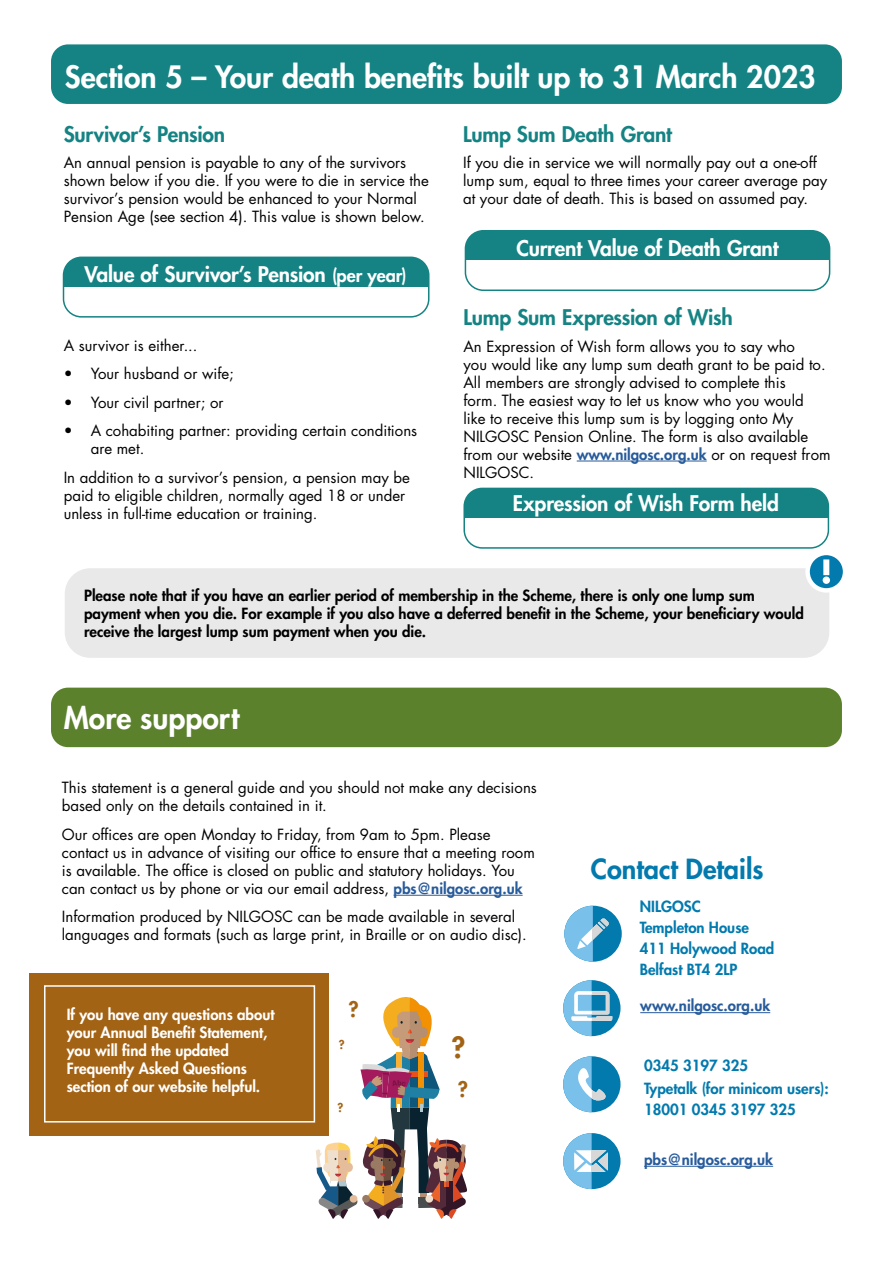
<style>
.page{position:relative;width:893px;height:1263px;background:#fff}
.page>*{position:absolute;margin:0;border:0;box-sizing:border-box;transform-origin:0 0}
.Large_Heading{font:800 30px "Futura Std";color:#fff}
.t1{font:800 28.5px "Futura Std";color:#a36315}
.Heading_2{font:800 27px "Futura Std";color:#027aae}
.Heading_3{font:800 21px "Futura Std";letter-spacing:-.005em;color:#fff}
.Heading_3-2{font:800 21px "Futura Std";letter-spacing:-.005em;color:#158383}
.t2{font:800 21px "Futura Std";color:#a36315}
.Body_Copy{font:15px/18px "Futura Std";color:#000}
.Body_Copy-2{font:800 15px/18px "Futura Std";color:#000}
.Body_Copy-3{font:800 15px/18px "Futura Std";color:#fff}
.Contact_details{font:800 15px/21px "Futura Std";color:#027aae}
.Contact_details-2{font:800 15px "Futura Std";color:#275b9b}
.t3{font:800 12px "Futura Std";color:#a36315}
.s1{font-size:18px}
.s2{font-weight:800;color:#275b9b}
</style>
<div class="page">
<div style="left:51px;top:44px;width:791px;height:60px;background:#158383;border-radius:17px"></div>
<div style="left:64px;top:257px;width:365px;height:60px;background:#158383;border-radius:18px"></div>
<div style="left:64px;top:287px;width:365px;height:30px;background:#fff"></div>
<div style="left:63px;top:257px;width:366px;height:61px;border:2px solid #158383;border-radius:18px"></div>
<div style="left:465px;top:231px;width:365px;height:59px;background:#158383;border-radius:18px"></div>
<div style="left:465px;top:260px;width:365px;height:30px;background:#fff"></div>
<div style="left:465px;top:230px;width:365px;height:61px;border:2px solid #158383;border-radius:18px"></div>
<hr style="left:577px;top:461px;width:130px;height:1px;background:#275b9b">
<div style="left:464px;top:488px;width:364px;height:60px;background:#158383;border-radius:18px"></div>
<div style="left:464px;top:518px;width:364px;height:30px;background:#fff"></div>
<div style="left:463px;top:488px;width:366px;height:61px;border:2px solid #158383;border-radius:18px"></div>
<div style="left:65px;top:568px;width:764px;height:90px;background:#e9e9e9;border-radius:26px"></div>
<svg style="left:808px;top:553px;width:37px;height:37px"></svg>
<div style="left:805px;top:551px;width:42px;height:42px;border:4px solid #fff;border-radius:50%"></div>
<svg style="left:823px;top:559px;width:7px;height:25px"></svg>
<div style="left:51px;top:688px;width:791px;height:59px;background:#5c812d;border-radius:17px"></div>
<hr style="left:394px;top:895px;width:129px;height:1px;background:#275b9b">
<div style="left:30px;top:973px;width:299px;height:162px;background:#a36315"></div>
<div style="left:44px;top:985px;width:271px;height:137px;border:2px solid #fff"></div>
<div style="left:564px;top:906px;width:58px;height:56px;background:#027aae;border-radius:50%"></div>
<svg style="left:564px;top:906px;width:45px;height:56px"></svg>
<hr style="left:640px;top:1012px;width:130px;height:1px;background:#275b9b">
<hr style="left:644px;top:1166px;width:129px;height:1px;background:#275b9b">
<div style="left:563px;top:1056px;width:57px;height:56px;background:#027aae;border-radius:50%"></div>
<div style="left:563px;top:1133px;width:57px;height:56px;background:#027aae;border-radius:50%"></div>
<div style="left:563px;top:980px;width:57px;height:56px;background:#027aae;border-radius:50%"></div>
<svg style="left:563px;top:1133px;width:45px;height:56px"></svg>
<svg style="left:563px;top:1056px;width:43px;height:56px"></svg>
<svg style="left:563px;top:980px;width:49px;height:56px"></svg>
<svg style="left:316px;top:997px;width:151px;height:222px"></svg>
<h2 class="Large_Heading" style="left:65px;top:58px;width:752px">Section 5 – Your death benefits built up to 31 March 2023</h2>
<h3 class="Heading_3-2" style="left:64px;top:121px;width:163px">Survivor’s Pension</h3>
<p class="Body_Copy" style="left:64px;top:154px;width:367px">An annual pension is payable to any of the survivors shown below if you die. If you were to die in service the survivor’s pension would be enhanced to your Normal Pension Age (see section 4). This value is shown below.</p>
<h3 class="Heading_3" style="left:84px;top:261px;width:324px">Value of Survivor’s Pension <span class="s1">(per year)</span></h3>
<h3 class="Heading_3-2" style="left:463px;top:121px;width:210px">Lump Sum Death Grant</h3>
<p class="Body_Copy" style="left:463px;top:154px;width:366px">If you die in service we will normally pay out a one-off lump sum, equal to three times your career average pay at your date of death. This is based on assumed pay.</p>
<h3 class="Heading_3" style="left:517px;top:234px;width:263px">Current Value of Death Grant</h3>
<p class="Body_Copy" style="left:64px;top:336px;width:135px">A survivor is either...</p>
<p class="Body_Copy" style="left:64px;top:365px;width:172px">• Your husband or wife;</p>
<p class="Body_Copy" style="left:64px;top:393px;width:161px">• Your civil partner; or</p>
<p class="Body_Copy" style="left:91px;top:422px;width:328px;text-indent:-27px">• A cohabiting partner: providing certain conditions are met.</p>
<p class="Body_Copy" style="left:64px;top:469px;width:348px">In addition to a survivor’s pension, a pension may be paid to eligible children, normally aged 18 or under unless in full-time education or training.</p>
<h3 class="Heading_3-2" style="left:463px;top:304px;width:271px">Lump Sum Expression of Wish</h3>
<p class="Body_Copy" style="left:463px;top:337px;width:369px">An Expression of Wish form allows you to say who<br>you would like any lump sum death grant to be paid to.<br>All members are strongly advised to complete this<br>form. The easiest way to let us know who you would<br>like to receive this lump sum is by logging onto My NILGOSC Pension Online. The form is also available from our website <span class="s2">www.nilgosc.org.uk</span> or on request from NILGOSC.</p>
<h3 class="Heading_3" style="left:513px;top:490px;width:268px">Expression of Wish Form held</h3>
<p class="Body_Copy-2" style="left:84px;top:586px;width:721px">Please note that if you have an earlier period of membership in the Scheme, there is only one lump sum payment when you die. For example if you also have a deferred benefit in the Scheme, your beneficiary would receive the largest lump sum payment when you die.</p>
<h2 class="Large_Heading" style="left:64px;top:699px;width:177px">More support</h2>
<p class="Body_Copy" style="left:62px;top:779px;width:477px">This statement is a general guide and you should not make any decisions based only on the details contained in it.</p>
<p class="Body_Copy" style="left:62px;top:825px;width:474px">Our offices are open Monday to Friday, from 9am to 5pm. Please contact us in advance of visiting our office to ensure that a meeting room is available. The office is closed on public and statutory holidays. You can contact us by phone or via our email address, <span class="s2">pbs@nilgosc.org.uk</span></p>
<p class="Body_Copy" style="left:62px;top:908px;width:466px">Information produced by NILGOSC can be made available in several languages and formats (such as large print, in Braille or on audio disc).</p>
<p class="Body_Copy-3" style="left:67px;top:1006px;width:209px">If you have any questions about your Annual Benefit Statement, you will find the updated<br>Frequently Asked Questions section of our website helpful.</p>
<h3 class="t2" style="left:349px;top:996px;width:12px">?</h3>
<p class="t3" style="left:339px;top:1036px;width:7px">?</p>
<p class="t3" style="left:337px;top:1100px;width:7px">?</p>
<h2 class="t1" style="left:451px;top:1030px;width:15px">?</h2>
<h3 class="t2" style="left:458px;top:1076px;width:12px">?</h3>
<h2 class="Heading_2" style="left:591px;top:852px;width:174px">Contact Details</h2>
<p class="Contact_details" style="left:640px;top:896px;width:111px">NILGOSC<br>Templeton House</p>
<p class="Contact_details" style="left:640px;top:938px;width:136px">411 Holywood Road</p>
<p class="Contact_details" style="left:640px;top:959px;width:99px">Belfast BT4 2LP</p>
<p class="Contact_details-2" style="left:640px;top:996px;width:132px">www.nilgosc.org.uk</p>
<p class="Contact_details" style="left:644px;top:1054px;width:106px">0345 3197 325</p>
<p class="Contact_details" style="left:644px;top:1078px;width:186px">Typetalk (for minicom users):<br>18001 0345 3197 325</p>
<p class="Contact_details-2" style="left:644px;top:1150px;width:131px">pbs@nilgosc.org.uk</p>
</div>
